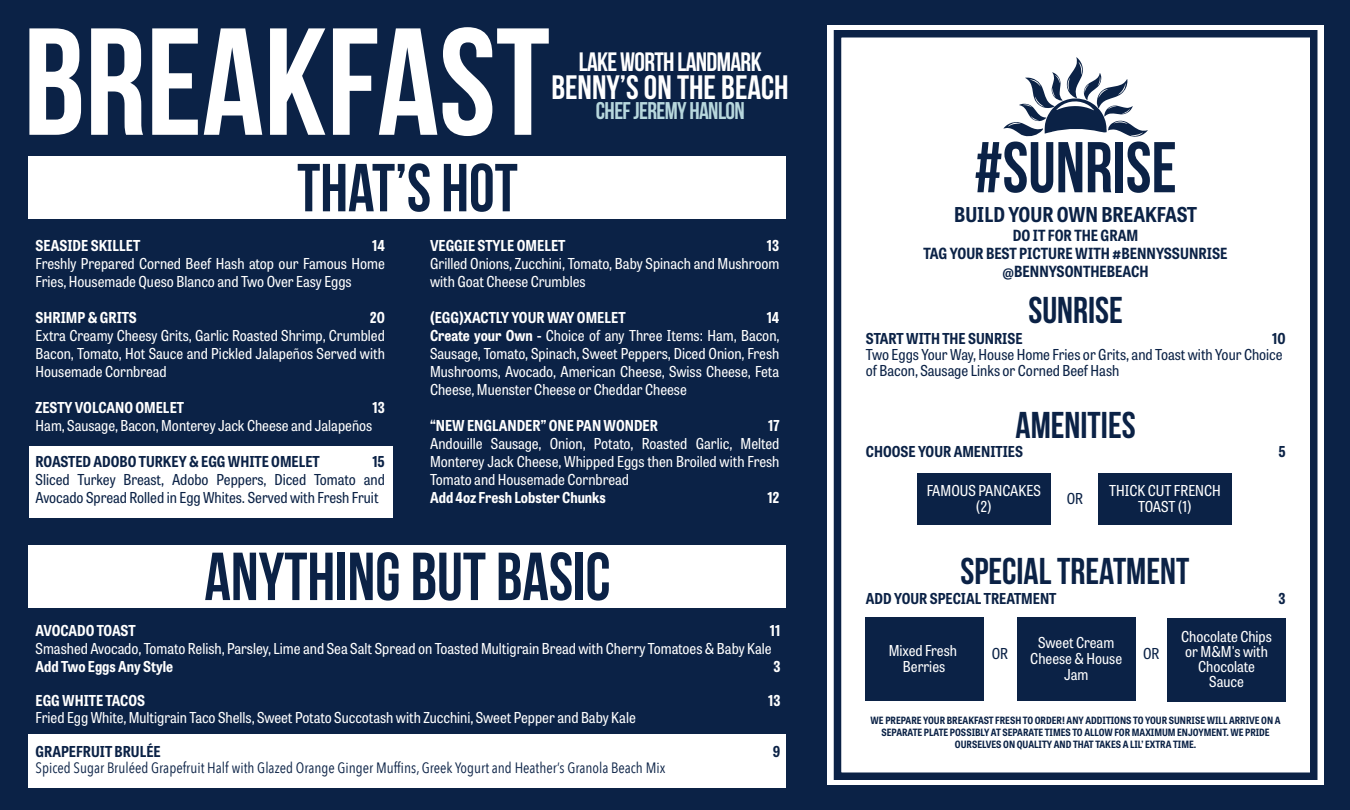
<style>
.page{position:relative;width:1350px;height:810px;background:#0b2246}
.page>*{position:absolute;margin:0;border:0;box-sizing:border-box;transform-origin:0 0}
.t1{font:152px "Bebas Neue";color:#fff}
.t2{font:71.75px "Bebas Neue";color:#0b2246;scale:.96 1}
.t3{font:67.75px "Bebas Neue";color:#0b2246;scale:.96 1}
.t4{font:37.25px "Bebas Neue";color:#0b2246}
.t5{font:33.88px "Bebas Neue";color:#fff}
.t6{font:26.62px "Bebas Neue";letter-spacing:-.025em;color:#fff}
.t7{font:24.12px "Bebas Neue";letter-spacing:-.025em;color:#b7d7dd}
.t8{font:700 semi-condensed 20.38px "Tablet Gothic";color:#0b2246}
.t9{font:700 semi-condensed 15.25px/18.4px "Tablet Gothic";color:#0b2246;text-align:center}
.t10{font:semi-condensed 15px/18px "Tablet Gothic";color:#fff;text-align:center}
.t11{font:semi-condensed 15px/16.2px "Tablet Gothic";color:#0b2246}
.t12{font:700 semi-condensed 15px "Tablet Gothic";color:#fff}
.t13{font:700 semi-condensed 15px "Tablet Gothic";color:#0b2246}
.t14{font:15px "Avenir Next Condensed";color:#0b2246}
.t15{font:700 semi-condensed 10px/12px "Tablet Gothic";color:#0b2246;text-align:center}
.s1{font-weight:700}
</style>
<div class="page">
<div style="left:828px;top:25px;width:496px;height:760px;background:#fff"></div>
<div style="left:834px;top:30px;width:484px;height:750px;background:#fff;border:8px solid #0b2246"></div>
<div style="left:29px;top:734px;width:757px;height:54px;background:#fff"></div>
<svg style="left:1003px;top:57px;width:145px;height:80px"></svg>
<div style="left:865px;top:618px;width:118px;height:83px;background:#0b2246"></div>
<div style="left:1167px;top:618px;width:119px;height:83px;background:#0b2246"></div>
<div style="left:1017px;top:618px;width:118px;height:83px;background:#0b2246"></div>
<div style="left:29px;top:446px;width:363px;height:72px;background:#fff"></div>
<div style="left:29px;top:156px;width:757px;height:63px;background:#fff"></div>
<div style="left:29px;top:545px;width:757px;height:63px;background:#fff"></div>
<div style="left:917px;top:473px;width:134px;height:52px;background:#0b2246"></div>
<div style="left:1098px;top:473px;width:134px;height:52px;background:#0b2246"></div>
<h1 class="t1" style="left:23px;top:-1px;width:528px">BREAKFAST</h1>
<h3 class="t6" style="left:579px;top:47px;width:184px">LAKE WORTH LANDMARK</h3>
<h3 class="t5" style="left:551px;top:69px;width:239px">BENNY’S ON THE BEACH</h3>
<h3 class="t7" style="left:596px;top:98px;width:151px">CHEF JEREMY HANLON</h3>
<h3 class="t3" style="left:297px;top:151px;width:231px">THAT’S HOT</h3>
<p class="t12" style="left:36px;top:235px;width:106px">SEASIDE SKILLET</p>
<p class="t12" style="left:372px;top:235px;width:14px">14</p>
<p class="t10" style="left:36px;top:254px;width:351px;text-align:left">Freshly Prepared Corned Beef Hash atop our Famous Home<br>Fries, Housemade Queso Blanco and Two Over Easy Eggs</p>
<p class="t12" style="left:36px;top:307px;width:103px">SHRIMP &amp; GRITS</p>
<p class="t12" style="left:370px;top:307px;width:17px">20</p>
<p class="t10" style="left:36px;top:326px;width:351px;text-align:justify">Extra Creamy Cheesy Grits, Garlic Roasted Shrimp, Crumbled Bacon, Tomato, Hot Sauce and Pickled Jalapeños Served with Housemade Cornbread</p>
<p class="t12" style="left:36px;top:397px;width:150px">ZESTY VOLCANO OMELET</p>
<p class="t12" style="left:372px;top:397px;width:14px">13</p>
<p class="t10" style="left:36px;top:416px;width:338px">Ham, Sausage, Bacon, Monterey Jack Cheese and Jalapeños</p>
<p class="t13" style="left:36px;top:451px;width:286px">ROASTED ADOBO TURKEY &amp; EGG WHITE OMELET</p>
<p class="t13" style="left:372px;top:451px;width:14px">15</p>
<p class="t11" style="left:36px;top:470px;width:351px;line-height:18px">Sliced Turkey Breast, Adobo Peppers, Diced Tomato and<br>Avocado Spread Rolled in Egg Whites. Served with Fresh Fruit</p>
<p class="t12" style="left:430px;top:235px;width:137px">VEGGIE STYLE OMELET</p>
<p class="t12" style="left:767px;top:235px;width:14px">13</p>
<p class="t10" style="left:430px;top:254px;width:351px;text-align:left">Grilled Onions, Zucchini, Tomato, Baby Spinach and Mushroom with Goat Cheese Crumbles</p>
<p class="t12" style="left:430px;top:307px;width:197px">(EGG)XACTLY YOUR WAY OMELET</p>
<p class="t10" style="left:430px;top:308px;width:351px;text-align:justify;text-indent:337px"><span class="s1">14<br>Create your Own -</span> Choice of any Three Items: Ham, Bacon, Sausage, Tomato, Spinach, Sweet Peppers, Diced Onion, Fresh Mushrooms, Avocado, American Cheese, Swiss Cheese, Feta Cheese, Muenster Cheese or Cheddar Cheese</p>
<p class="t12" style="left:430px;top:415px;width:229px">“NEW ENGLANDER” ONE PAN WONDER</p>
<p class="t12" style="left:768px;top:415px;width:13px">17</p>
<p class="t10" style="left:430px;top:434px;width:351px;text-align:justify">Andouille Sausage, Onion, Potato, Roasted Garlic, Melted Monterey Jack Cheese, Whipped Eggs then Broiled with Fresh Tomato and Housemade Cornbread</p>
<p class="t12" style="left:430px;top:487px;width:177px">Add 4oz Fresh Lobster Chunks</p>
<p class="t12" style="left:767px;top:487px;width:14px">12</p>
<h3 class="t3" style="left:204px;top:539px;width:425px">ANYTHING BUT BASIC</h3>
<p class="t12" style="left:36px;top:620px;width:101px">AVOCADO TOAST</p>
<p class="t12" style="left:770px;top:620px;width:12px">11</p>
<p class="t10" style="left:36px;top:639px;width:738px">Smashed Avocado, Tomato Relish, Parsley, Lime and Sea Salt Spread on Toasted Multigrain Bread with Cherry Tomatoes &amp; Baby Kale</p>
<p class="t12" style="left:36px;top:656px;width:139px">Add Two Eggs Any Style</p>
<p class="t12" style="left:773px;top:656px;width:9px">3</p>
<p class="t12" style="left:36px;top:690px;width:111px">EGG WHITE TACOS</p>
<p class="t12" style="left:768px;top:690px;width:14px">13</p>
<p class="t10" style="left:36px;top:707px;width:602px">Fried Egg White, Multigrain Taco Shells, Sweet Potato Succotash with Zucchini, Sweet Pepper and Baby Kale</p>
<p class="t13" style="left:36px;top:741px;width:127px">GRAPEFRUIT BRULÉE</p>
<p class="t13" style="left:773px;top:741px;width:9px">9</p>
<p class="t14" style="left:36px;top:755px;width:631px">Spiced Sugar Bruléed Grapefruit Half with Glazed Orange Ginger Muffins, Greek Yogurt and Heather’s Granola Beach Mix</p>
<h2 class="t2" style="left:974px;top:128px;width:212px">#SUNRISE</h2>
<h3 class="t8" style="left:954px;top:200px;width:244px">BUILD YOUR OWN BREAKFAST</h3>
<p class="t9" style="left:924px;top:225px;width:305px">DO IT FOR THE GRAM<br>TAG YOUR BEST PICTURE WITH #BENNYSSUNRISE @BENNYSONTHEBEACH</p>
<h3 class="t4" style="left:1028px;top:290px;width:96px">SUNRISE</h3>
<p class="t13" style="left:866px;top:327px;width:158px">START WITH THE SUNRISE</p>
<p class="t13" style="left:1272px;top:327px;width:15px">10</p>
<p class="t11" style="left:866px;top:346px;width:418px">Two Eggs Your Way, House Home Fries or Grits, and Toast with Your Choice of Bacon, Sausage Links or Corned Beef Hash</p>
<h3 class="t4" style="left:1016px;top:404px;width:122px">AMENITIES</h3>
<p class="t13" style="left:866px;top:441px;width:159px">CHOOSE YOUR AMENITIES</p>
<p class="t13" style="left:1278px;top:441px;width:9px">5</p>
<p class="t10" style="left:927px;top:481px;width:116px;line-height:16.2px">FAMOUS PANCAKES (2)</p>
<p class="t10" style="left:1109px;top:481px;width:113px;line-height:16.2px">THICK CUT FRENCH<br>TOAST (1)</p>
<p class="t11" style="left:1067px;top:490px;width:18px">OR</p>
<h3 class="t4" style="left:960px;top:551px;width:230px">SPECIAL TREATMENT</h3>
<p class="t13" style="left:866px;top:587px;width:192px">ADD YOUR SPECIAL TREATMENT</p>
<p class="t13" style="left:1278px;top:587px;width:9px">3</p>
<p class="t10" style="left:889px;top:641px;width:70px;line-height:16.2px">Mixed Fresh<br>Berries</p>
<p class="t10" style="left:1030px;top:634px;width:93px;line-height:16.2px">Sweet Cream<br>Cheese &amp; House<br>Jam</p>
<p class="t10" style="left:1181px;top:629px;width:92px;line-height:15px">Chocolate Chips or M&amp;M's with<br>Chocolate<br>Sauce</p>
<p class="t11" style="left:992px;top:645px;width:18px">OR</p>
<p class="t11" style="left:1143px;top:645px;width:18px">OR</p>
<p class="t15" style="left:871px;top:714px;width:412px">WE PREPARE YOUR BREAKFAST FRESH TO ORDER! ANY ADDITIONS TO YOUR SUNRISE WILL ARRIVE ON A<br>SEPARATE PLATE POSSIBLY AT SEPARATE TIMES TO ALLOW FOR MAXIMUM ENJOYMENT. WE PRIDE<br>OURSELVES ON QUALITY AND THAT TAKES A LIL’ EXTRA TIME.</p>
</div>
